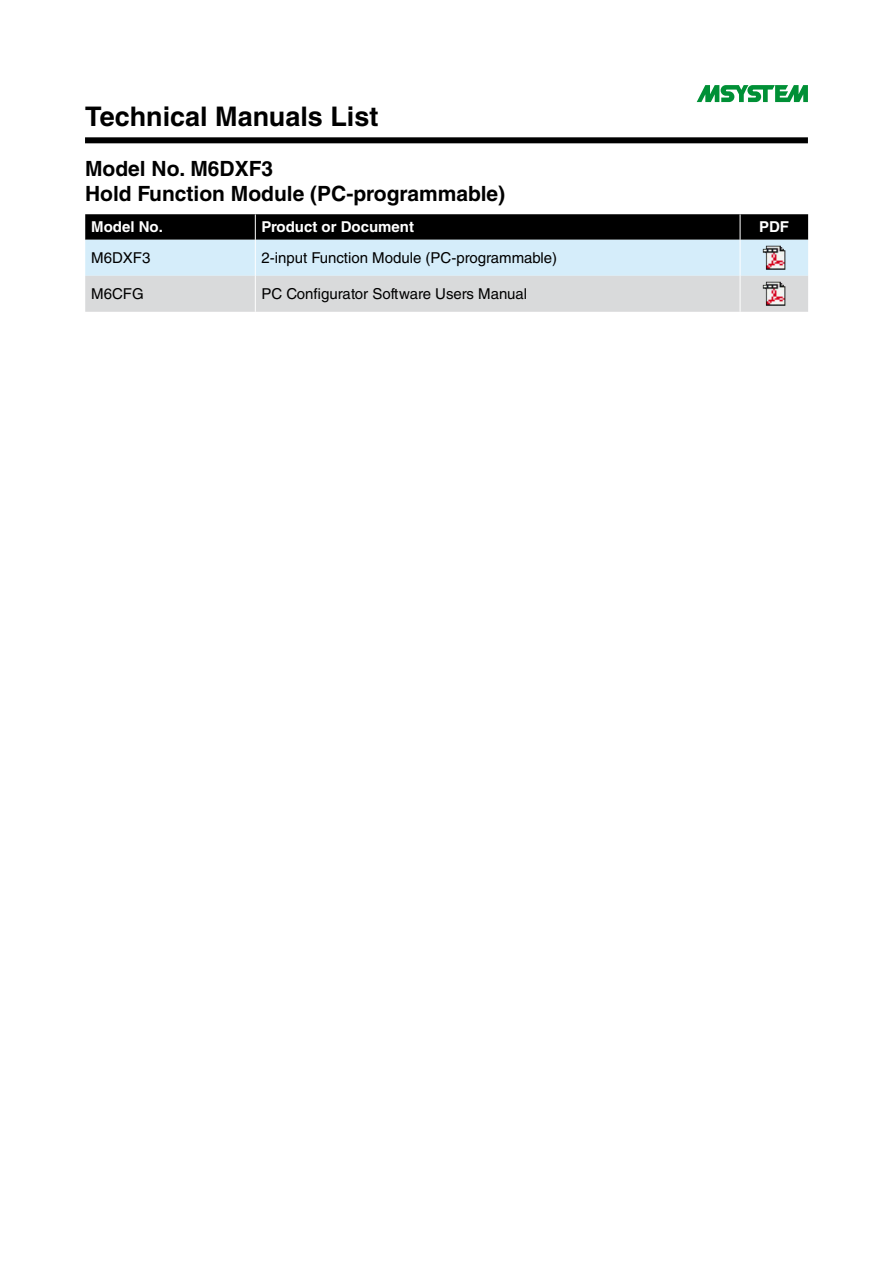
<style>
.page{position:relative;width:893px;height:1263px;background:#fff}
.page>*{position:absolute;margin:0;border:0;box-sizing:border-box;transform-origin:0 0}
.t1{font:700 27px "Helvetica LT Std";color:#000}
.t2{font:700 21px/25.2px "Helvetica LT Std";color:#000}
.t3{font:15px "Helvetica LT Std";color:#000}
.t4{font:700 15px "Helvetica LT Std";color:#fff}
</style>
<div class="page">
<svg style="left:85px;top:214px;width:723px;height:98px;background:#9ea8ad"></svg>
<hr style="left:255px;top:240px;width:1px;height:36px;background:#fff">
<hr style="left:740px;top:240px;width:1px;height:36px;background:#fff">
<hr style="left:255px;top:276px;width:1px;height:36px;background:#fff">
<hr style="left:740px;top:276px;width:1px;height:36px;background:#fff">
<img style="left:763px;top:246px;width:22px;height:24px">
<img style="left:763px;top:282px;width:22px;height:24px">
<div style="left:85px;top:137px;width:723px;height:6px;background:#000"></div>
<svg style="left:697px;top:85px;width:111px;height:17px"></svg>
<h1 class="t1" style="left:85px;top:100px;width:295px">Technical Manuals List</h1>
<h2 class="t2" style="left:85px;top:156px;width:422px">Model No. M6DXF3<br>Hold Function Module (PC-programmable)</h2>
<p class="t4" style="left:91px;top:218px;width:73px">Model No.</p>
<p class="t4" style="left:261px;top:218px;width:154px">Product or Document</p>
<p class="t4" style="left:759px;top:218px;width:32px">PDF</p>
<p class="t3" style="left:91px;top:249px;width:61px">M6DXF3</p>
<p class="t3" style="left:261px;top:249px;width:297px">2-input Function Module (PC-programmable)</p>
<p class="t3" style="left:91px;top:285px;width:54px">M6CFG</p>
<p class="t3" style="left:261px;top:285px;width:267px">PC Configurator Software Users Manual</p>
</div>
